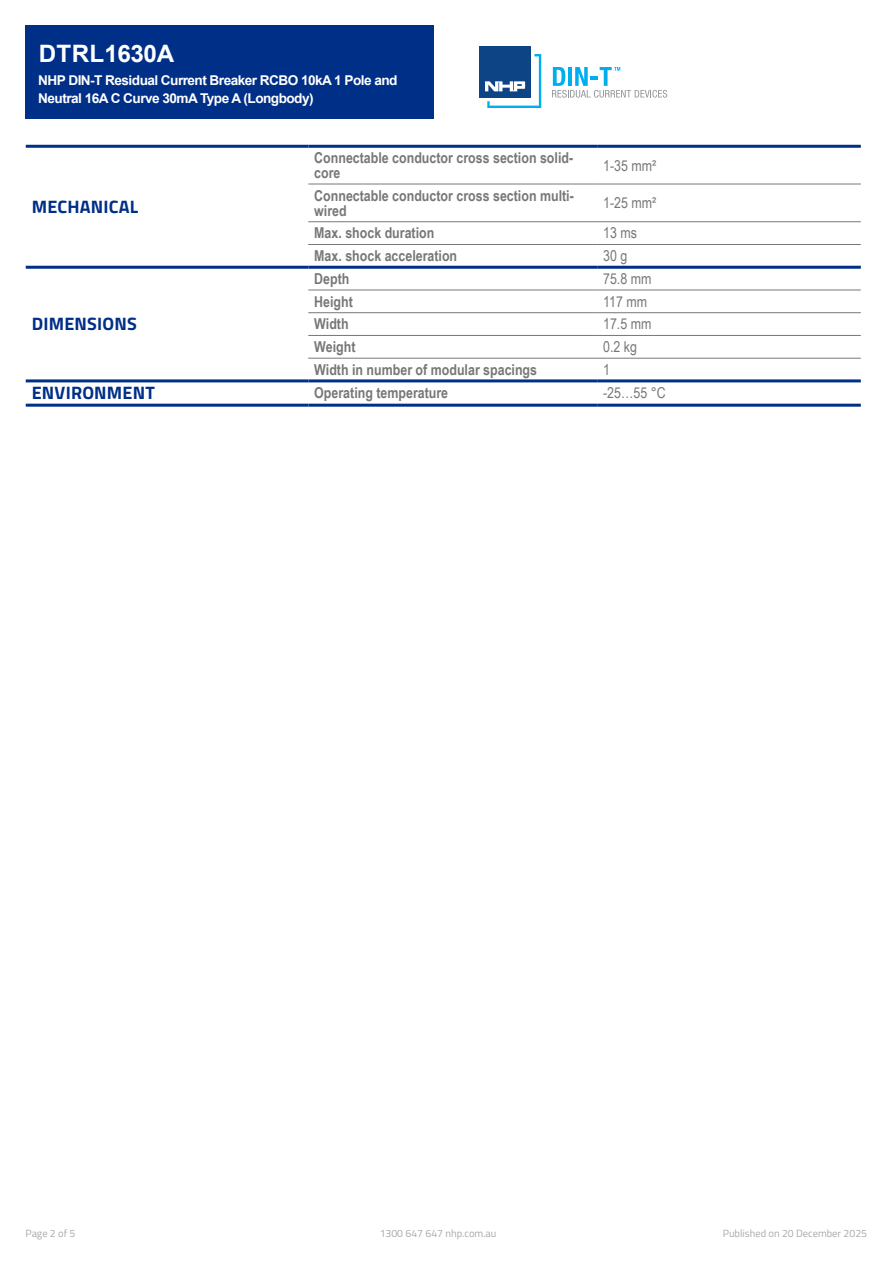
<style>
.page{position:relative;width:893px;height:1263px;background:#fff}
.page>*{position:absolute;margin:0;border:0;box-sizing:border-box;transform-origin:0 0}
.Item_Number{font:700 24px "Arial";color:#fff}
.t1{font:700 18px "Titillium";letter-spacing:.01em;color:#002f87}
.t2{font:700 15px/15px "Arial Narrow";color:#777876}
.t3{font:15px "Arial Narrow";color:#777876}
.Display_Name{font:700 13.5px/18px "Arial";letter-spacing:-.04em;color:#fff}
.t4{font:10.5px "Titillium";color:#a7a9ac}
</style>
<div class="page">
<div style="left:26px;top:26px;width:408px;height:93px;background:#002f87"></div>
<hr style="left:308px;top:266px;width:289px;height:3px;background:#002f87">
<hr style="left:597px;top:266px;width:264px;height:3px;background:#002f87">
<hr style="left:308px;top:184px;width:289px;height:1px;background:#777876">
<hr style="left:308px;top:221px;width:289px;height:1px;background:#777876">
<hr style="left:308px;top:244px;width:289px;height:1px;background:#777876">
<hr style="left:308px;top:290px;width:289px;height:1px;background:#777876">
<hr style="left:308px;top:312px;width:289px;height:1px;background:#777876">
<hr style="left:308px;top:335px;width:289px;height:1px;background:#777876">
<hr style="left:308px;top:358px;width:289px;height:1px;background:#777876">
<hr style="left:308px;top:379px;width:289px;height:3px;background:#002f87">
<hr style="left:597px;top:379px;width:264px;height:3px;background:#002f87">
<hr style="left:26px;top:266px;width:282px;height:3px;background:#002f87">
<hr style="left:26px;top:379px;width:282px;height:3px;background:#002f87">
<hr style="left:26px;top:145px;width:282px;height:3px;background:#002f87">
<hr style="left:308px;top:145px;width:289px;height:3px;background:#002f87">
<hr style="left:597px;top:145px;width:264px;height:3px;background:#002f87">
<hr style="left:26px;top:404px;width:282px;height:3px;background:#002f87">
<hr style="left:308px;top:404px;width:289px;height:3px;background:#002f87">
<hr style="left:597px;top:404px;width:264px;height:3px;background:#002f87">
<hr style="left:597px;top:184px;width:264px;height:1px;background:#777876">
<hr style="left:597px;top:221px;width:264px;height:1px;background:#777876">
<hr style="left:597px;top:244px;width:264px;height:1px;background:#777876">
<hr style="left:597px;top:290px;width:264px;height:1px;background:#777876">
<hr style="left:597px;top:312px;width:264px;height:1px;background:#777876">
<hr style="left:597px;top:335px;width:264px;height:1px;background:#777876">
<hr style="left:597px;top:358px;width:264px;height:1px;background:#777876">
<svg style="left:552px;top:67px;width:115px;height:31px"></svg>
<div style="left:479px;top:46px;width:52px;height:51px;background:#0d4486"></div>
<svg style="left:485px;top:54px;width:56px;height:54px"></svg>
<p class="Item_Number" style="left:39px;top:37px;width:137px">DTRL1630A</p>
<p class="Display_Name" style="left:38px;top:71px;width:361px">NHP DIN-T Residual Current Breaker RCBO 10kA 1 Pole and<br>Neutral 16A C Curve 30mA Type A (Longbody)</p>
<p class="t1" style="left:32px;top:193px;width:108px">MECHANICAL</p>
<p class="t1" style="left:32px;top:310px;width:107px">DIMENSIONS</p>
<p class="t2" style="left:314px;top:149px;width:260px">Connectable conductor cross section solid&shy;core</p>
<p class="t3" style="left:603px;top:154px;width:55px">1-35 mm²</p>
<p class="t2" style="left:314px;top:187px;width:261px">Connectable conductor cross section multi&shy;wired</p>
<p class="t3" style="left:603px;top:192px;width:55px">1-25 mm²</p>
<p class="t2" style="left:314px;top:225px;width:122px">Max. shock duration</p>
<p class="t3" style="left:603px;top:222px;width:35px">13 ms</p>
<p class="t2" style="left:314px;top:248px;width:144px">Max. shock acceleration</p>
<p class="t3" style="left:603px;top:245px;width:26px">30 g</p>
<p class="t2" style="left:314px;top:270px;width:37px">Depth</p>
<p class="t3" style="left:603px;top:268px;width:50px">75.8 mm</p>
<p class="t2" style="left:314px;top:293px;width:40px">Height</p>
<p class="t3" style="left:603px;top:290px;width:45px">117 mm</p>
<p class="t2" style="left:314px;top:316px;width:36px">Width</p>
<p class="t3" style="left:603px;top:313px;width:50px">17.5 mm</p>
<p class="t2" style="left:314px;top:339px;width:43px">Weight</p>
<p class="t3" style="left:603px;top:336px;width:35px">0.2 kg</p>
<p class="t2" style="left:314px;top:361px;width:224px">Width in number of modular spacings</p>
<p class="t3" style="left:603px;top:359px;width:8px">1</p>
<p class="t1" style="left:32px;top:379px;width:124px">ENVIRONMENT</p>
<p class="t2" style="left:314px;top:385px;width:135px">Operating temperature</p>
<p class="t3" style="left:603px;top:382px;width:64px">-25…55 °C</p>
<p class="t4" style="left:26px;top:1226px;width:51px">Page 2 of 5</p>
<p class="t4" style="left:380px;top:1226px;width:118px">1300 647 647 nhp.com.au</p>
<p class="t4" style="left:723px;top:1226px;width:146px">Published on 20 December 2025</p>
</div>
